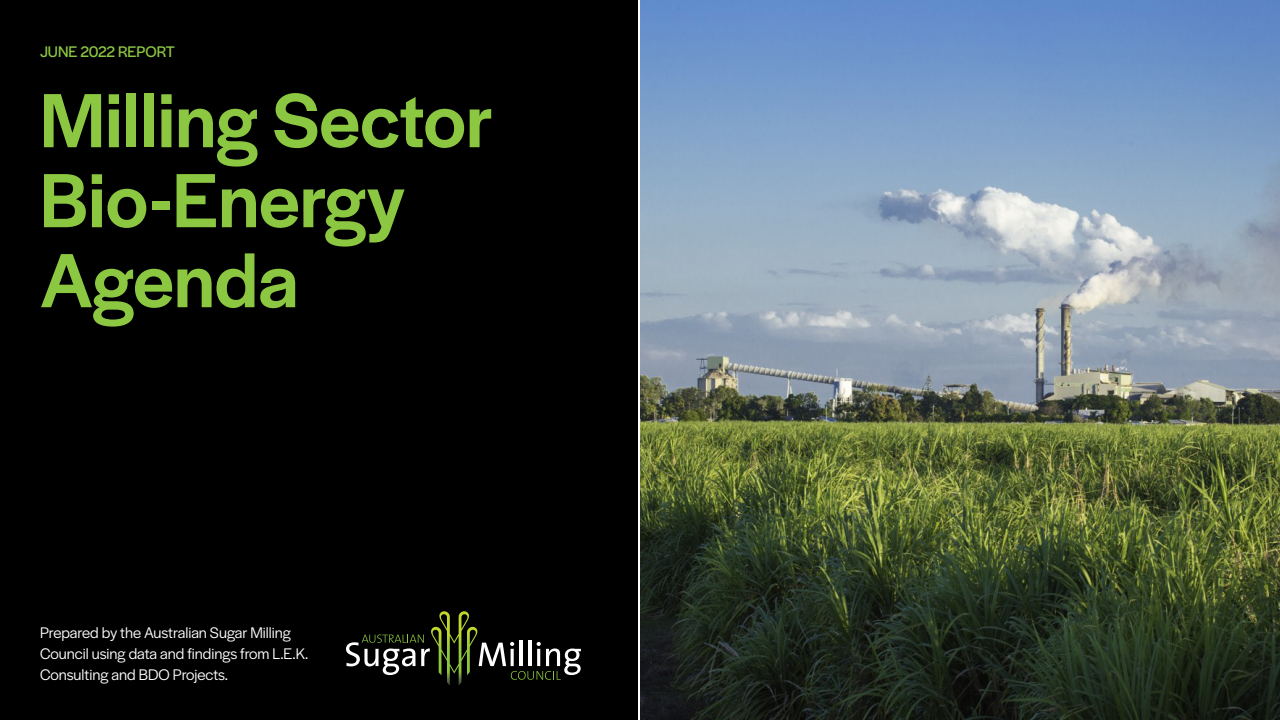
<style>
.page{position:relative;width:1280px;height:720px;background:#fff}
.page>*{position:absolute;margin:0;border:0;box-sizing:border-box;transform-origin:0 0}
.t1{font:500 80px/80px "Halyard Display";color:#8cc742}
.t2{font:16px/21px "Halyard Display";color:#fff}
.t3{font:16px "Halyard Display";letter-spacing:-.005em;color:#8cc742}
</style>
<div class="page">
<img style="left:640px;top:0;width:640px;height:720px">
<div style="left:0;top:0;width:640px;height:720px;background:#000"></div>
<hr style="left:638px;top:0;width:2px;height:720px;background:#fff">
<svg style="left:346px;top:611px;width:235px;height:75px"></svg>
<p class="t3" style="left:40px;top:41px;width:136px">JUNE 2022 REPORT</p>
<p class="t1" style="left:40px;top:76px;width:455px">Milling Sector<br>Bio-Energy<br>Agenda</p>
<p class="t2" style="left:40px;top:621px;width:270px">Prepared by the Australian Sugar Milling<br>Council using data and findings from L.E.K.<br>Consulting and BDO Projects.</p>
</div>
